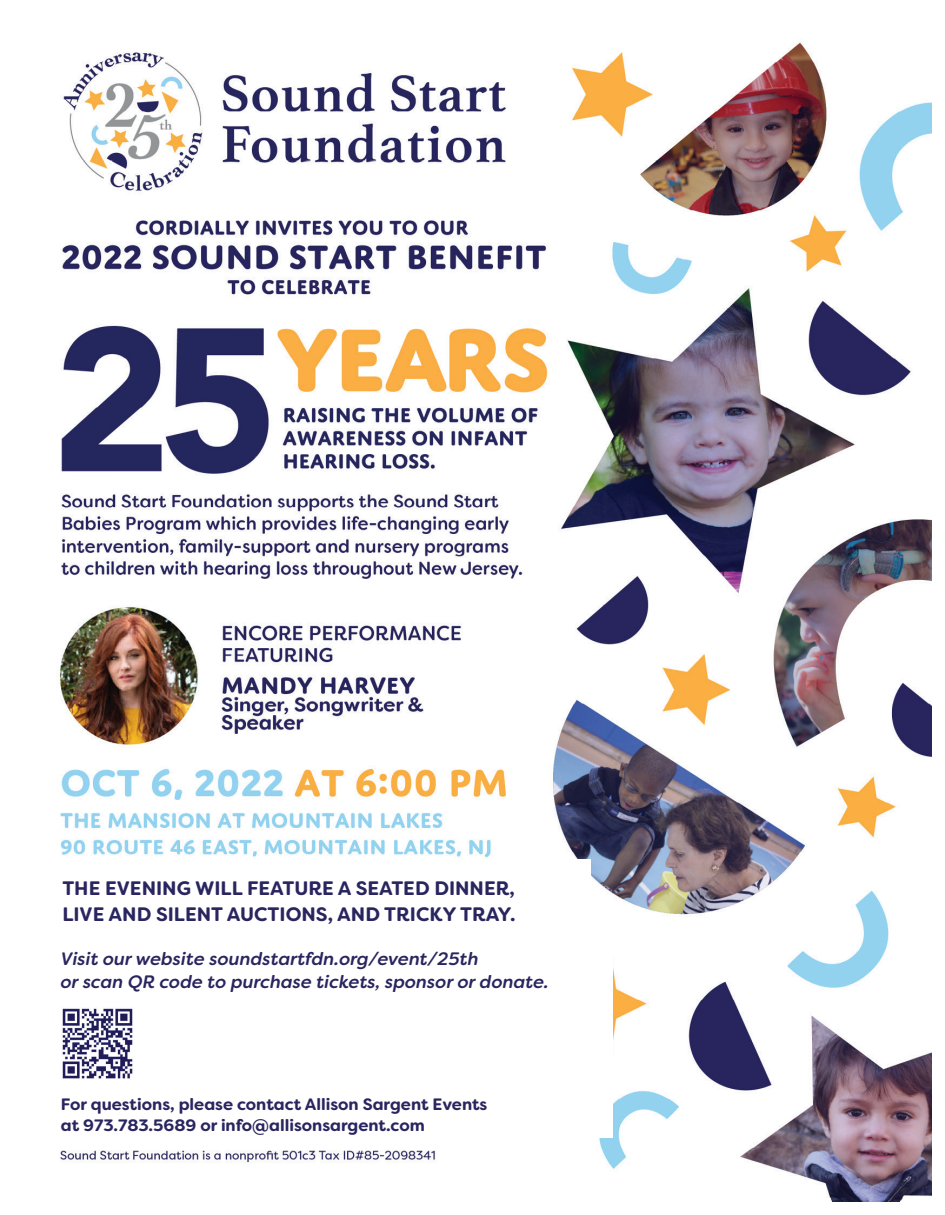
<style>
.page{position:relative;width:945px;height:1215px;background:#fff}
.page>*{position:absolute;margin:0;border:0;box-sizing:border-box;transform-origin:0 0}
.t1{font:700 19.5px/25.5px "Filson Soft";color:#29255f}
.t2{font:italic 500 18px/22.5px "Filson Soft";color:#29255f}
.t3{font:700 18px "Filson Soft";color:#29255f}
.t4{font:700 16.5px/21px "Filson Soft";color:#29255f}
</style>
<div class="page">
<img style="left:60px;top:42px;width:872px;height:1160px">
<div style="left:54px;top:952px;width:559px;height:186px;background:#fff"></div>
<div style="left:56px;top:860px;width:535px;height:82px;background:#fff"></div>
<img style="left:62px;top:1008px;width:71px;height:71px">
<p class="t1" style="left:62px;top:876px;width:455px">THE EVENING WILL FEATURE A SEATED DINNER,<br>LIVE AND SILENT AUCTIONS, AND TRICKY TRAY.</p>
<p class="t2" style="left:61px;top:948px;width:490px">Visit our website soundstartfdn.org/event/25th<br>or scan QR code to purchase tickets, sponsor or donate.</p>
<p class="t4" style="left:61px;top:1094px;width:428px">For questions, please contact Allison Sargent Events at 973.783.5689 or info@allisonsargent.com</p>
<p class="t3" style="left:62px;top:1101px;width:246px">or info@allisonsargent.com</p>
</div>
